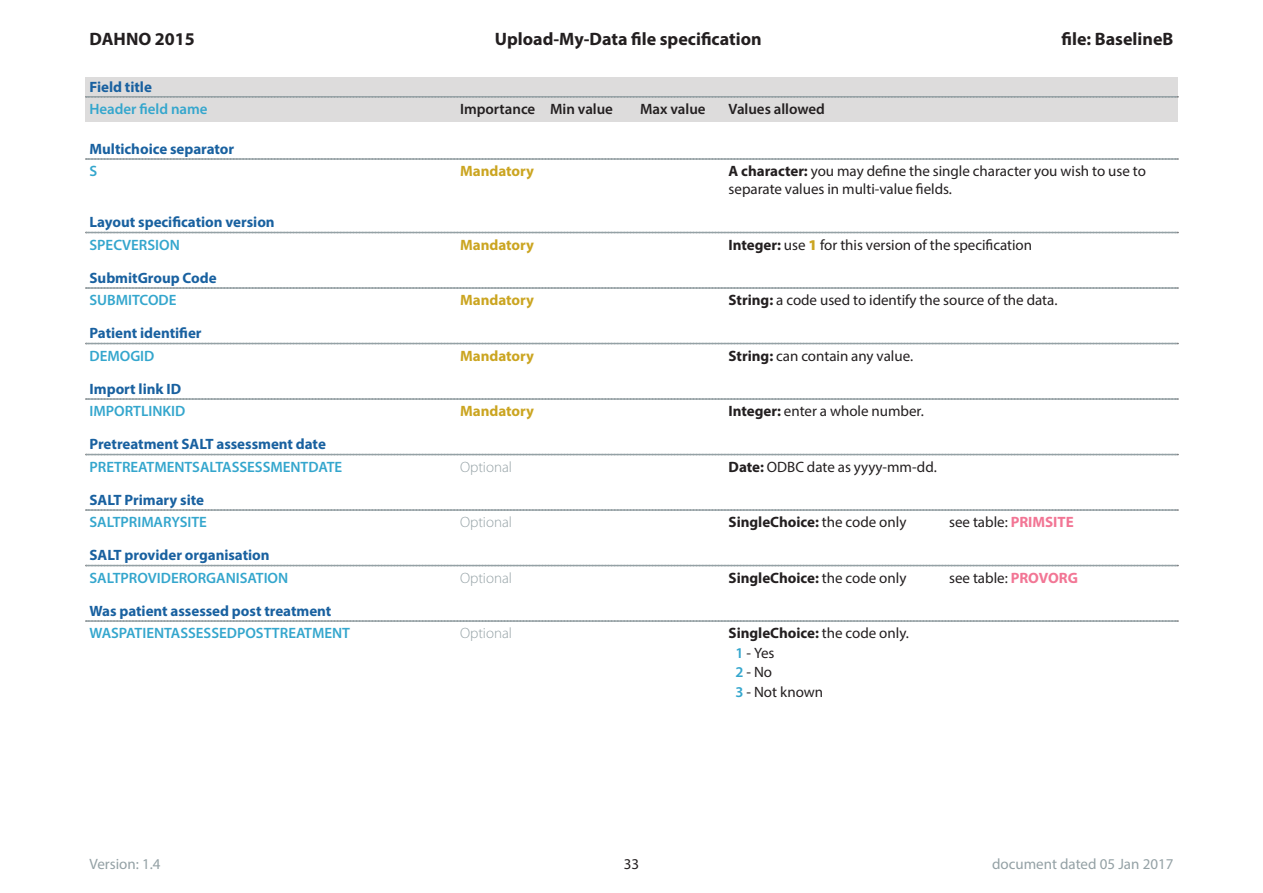
<style>
.page{position:relative;width:1263px;height:893px;background:#fff}
.page>*{position:absolute;margin:0;border:0;box-sizing:border-box;transform-origin:0 0}
.t1{font:700 18px "Myriad Pro";color:#231f20}
.t2{font:15px/19.5px "Myriad Pro";color:#231f20}
.t3{font:700 15px "Myriad Pro";color:#1961a0}
.t4{font:600 15px "Myriad Pro";color:#34a6cd}
.t5{font:700 15px "Myriad Pro";color:#231f20}
.t6{font:700 15px "Myriad Pro";color:#cba521}
.t7{font:600 15px "Myriad Pro";color:#231f20}
.t8{font:15px "Myriad Pro";color:#94a1a5}
.t9{font:300 15px "Myriad Pro";color:#94a1a5}
.s1{font-weight:700}
.s2{font-weight:900;color:#cba521}
.s3{font-weight:400}
.s4{font-weight:700;color:#f27695}
.s5{font-weight:600;color:#34a6cd}
</style>
<div class="page">
<div style="left:85px;top:77px;width:1093px;height:45px;background:#dddcdc"></div>
<hr style="left:86px;top:96px;width:1091px;height:2px;background:#94a1a5">
<hr style="left:86px;top:158px;width:1091px;height:2px;background:#94a1a5">
<hr style="left:86px;top:232px;width:1091px;height:1px;background:#94a1a5">
<hr style="left:86px;top:287px;width:1091px;height:2px;background:#94a1a5">
<hr style="left:86px;top:343px;width:1091px;height:1px;background:#94a1a5">
<hr style="left:86px;top:398px;width:1091px;height:2px;background:#94a1a5">
<hr style="left:86px;top:454px;width:1091px;height:1px;background:#94a1a5">
<hr style="left:86px;top:509px;width:1091px;height:2px;background:#94a1a5">
<hr style="left:86px;top:565px;width:1091px;height:1px;background:#94a1a5">
<hr style="left:86px;top:620px;width:1091px;height:2px;background:#94a1a5">
<p class="t1" style="left:90px;top:28px;width:107px">DAHNO 2015</p>
<p class="t1" style="left:495px;top:28px;width:268px">Upload-My-Data file specification</p>
<p class="t1" style="left:1061px;top:28px;width:113px">file: BaselineB</p>
<p class="t3" style="left:90px;top:77px;width:64px">Field title</p>
<p class="t4" style="left:90px;top:99px;width:120px">Header field name</p>
<p class="t7" style="left:460px;top:99px;width:154px">Importance Min value</p>
<p class="t7" style="left:640px;top:99px;width:67px">Max value</p>
<p class="t7" style="left:729px;top:99px;width:98px">Values allowed</p>
<p class="t3" style="left:90px;top:139px;width:146px">Multichoice separator</p>
<p class="t4" style="left:90px;top:162px;width:9px">S</p>
<p class="t6" style="left:460px;top:161px;width:75px">Mandatory</p>
<p class="t2" style="left:729px;top:162px;width:419px;line-height:18px"><span class="s1">A character:</span> you may define the single character you wish to use to separate values in multi-value fields.</p>
<p class="t3" style="left:90px;top:212px;width:187px">Layout specification version</p>
<p class="t4" style="left:90px;top:235px;width:92px">SPECVERSION</p>
<p class="t6" style="left:460px;top:235px;width:75px">Mandatory</p>
<p class="t2" style="left:729px;top:235px;width:305px"><span class="s1">Integer:</span> use <span class="s2">1</span> for this version of the specification</p>
<p class="t3" style="left:90px;top:268px;width:129px">SubmitGroup Code</p>
<p class="t4" style="left:90px;top:291px;width:88px">SUBMITCODE</p>
<p class="t6" style="left:460px;top:290px;width:75px">Mandatory</p>
<p class="t2" style="left:729px;top:290px;width:330px"><span class="s1">String:</span> a code used to identify the source of the data.</p>
<p class="t3" style="left:90px;top:323px;width:114px">Patient identifier</p>
<p class="t4" style="left:90px;top:346px;width:66px">DEMOGID</p>
<p class="t6" style="left:460px;top:346px;width:75px">Mandatory</p>
<p class="t2" style="left:729px;top:346px;width:186px"><span class="s1">String:</span> can contain any value.</p>
<p class="t3" style="left:90px;top:379px;width:93px">Import link ID</p>
<p class="t4" style="left:90px;top:402px;width:97px">IMPORTLINKID</p>
<p class="t6" style="left:460px;top:401px;width:75px">Mandatory</p>
<p class="t2" style="left:729px;top:401px;width:197px"><span class="s1">Integer:</span> enter a whole number.</p>
<p class="t3" style="left:90px;top:434px;width:238px">Pretreatment SALT assessment date</p>
<p class="t4" style="left:90px;top:457px;width:254px">PRETREATMENTSALTASSESSMENTDATE</p>
<p class="t9" style="left:460px;top:458px;width:53px">Optional</p>
<p class="t2" style="left:729px;top:457px;width:210px"><span class="s1">Date:</span> ODBC date as yyyy-mm-dd.</p>
<p class="t3" style="left:90px;top:490px;width:116px">SALT Primary site</p>
<p class="t4" style="left:90px;top:513px;width:119px">SALTPRIMARYSITE</p>
<p class="t9" style="left:460px;top:513px;width:53px">Optional</p>
<p class="t5" style="left:729px;top:512px;width:179px">SingleChoice: <span class="s3">the code only</span></p>
<p class="t2" style="left:949px;top:512px;width:126px">see table: <span class="s4">PRIMSITE</span></p>
<p class="t3" style="left:90px;top:545px;width:182px">SALT provider organisation</p>
<p class="t4" style="left:90px;top:568px;width:200px">SALTPROVIDERORGANISATION</p>
<p class="t9" style="left:460px;top:569px;width:53px">Optional</p>
<p class="t5" style="left:729px;top:568px;width:179px">SingleChoice: <span class="s3">the code only</span></p>
<p class="t2" style="left:949px;top:568px;width:130px">see table: <span class="s4">PROVORG</span></p>
<p class="t3" style="left:90px;top:601px;width:243px">Was patient assessed post treatment</p>
<p class="t4" style="left:90px;top:624px;width:262px">WASPATIENTASSESSEDPOSTTREATMENT</p>
<p class="t9" style="left:460px;top:624px;width:53px">Optional</p>
<p class="t2" style="left:736px;top:623px;width:175px;text-indent:-7px"><span class="s1">SingleChoice:</span> the code only.<br><span class="s5">1</span>-Yes<br><span class="s5">2</span>-No<br><span class="s5">3</span> - Not known</p>
<p class="t8" style="left:90px;top:854px;width:73px">Version: 1.4</p>
<p class="t2" style="left:624px;top:854px;width:17px">33</p>
<p class="t8" style="left:992px;top:854px;width:183px">document dated 05 Jan 2017</p>
</div>
